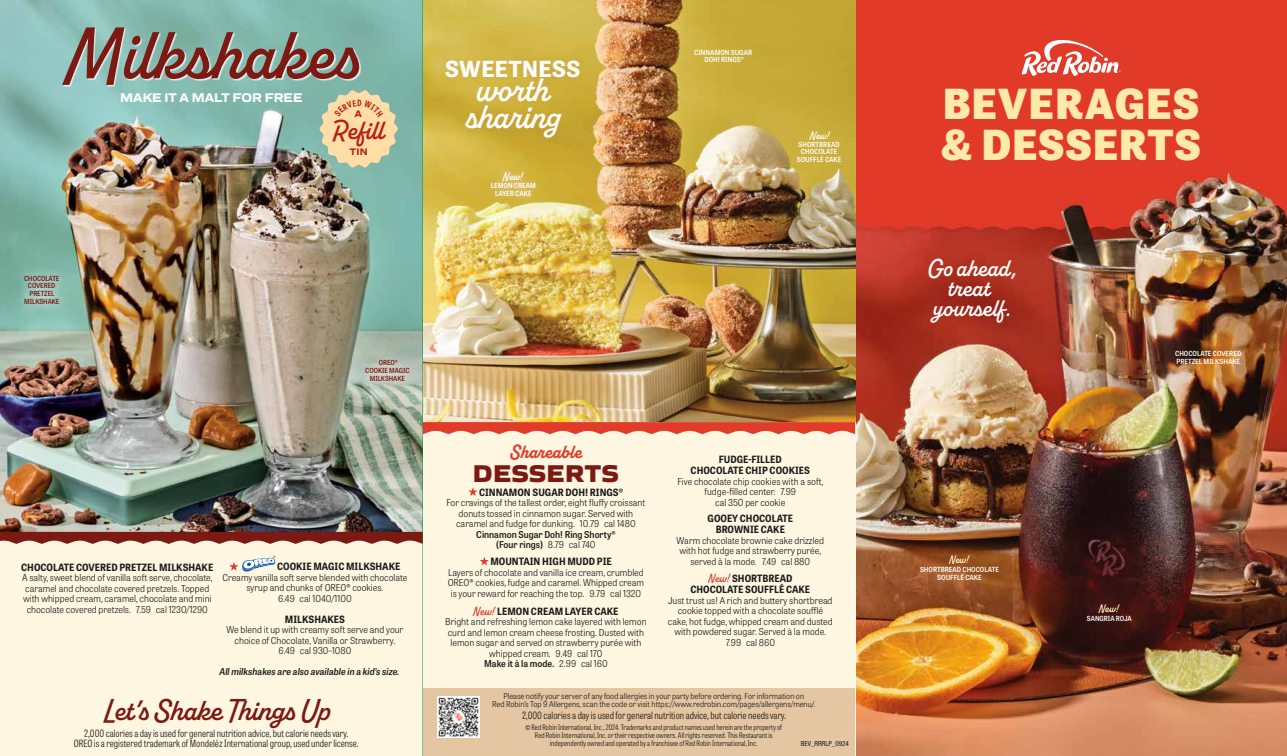
<style>
.page{position:relative;width:1287px;height:756px;background:#fff}
.page>*{position:absolute;margin:0;border:0;box-sizing:border-box;transform-origin:0 0}
.t1{font:600 73.8px "Alkaline";color:#7c1912}
.t2{font:900 44.9px/41px "Tenso";letter-spacing:.03em;color:#ffeaab}
.t3{font:600 36px/26.5px "Alkaline";color:#fff}
.t4{font:600 30.5px "Alkaline";color:#7c1912}
.t5{font:600 27.6px "Alkaline";color:#b51f11}
.t6{font:600 25px/20px "Alkaline";letter-spacing:.005em;color:#fff;text-align:center}
.t7{font:800 25px "Gomme Sans";letter-spacing:.01em;color:#7c1912}
.t8{font:700 24px "Tenso";letter-spacing:.02em;color:#fff}
.t9{font:700 19.5px "Alkaline";letter-spacing:.01em;color:#e13b29}
.t10{font:700 13px "Gomme Sans";color:#fff}
.t11{font:600 11px "Alkaline";letter-spacing:.005em;color:#fff5ca}
.t12{font:600 11px "Alkaline";letter-spacing:.02em;color:#fff}
.t13{font:700 10px/11px "Tablet Gothic Narrow";color:#1c1c1a;text-align:center}
.t14{font:300 10px/10px "Tablet Gothic Condensed";color:#1c1c1a;text-align:center}
.t15{font:700 9.7px "Gomme Sans";color:#b51f11}
.t16{font:9.5px/10.5px "Tablet Gothic Narrow Lt";color:#1c1c1a;text-align:center}
.t17{font:9.5px/10.5px "Tablet Gothic Narrow Sb";color:#1c1c1a;text-align:center}
.t18{font:italic 600 9.5px "Tablet Gothic Narrow";color:#1c1c1a}
.t19{font:8px/8px "Tablet Gothic Narrow Lt";color:#1c1c1a;text-align:center}
.t20{font:300 7.5px/8px "Tablet Gothic Condensed";color:#1c1c1a;text-align:center}
.t21{font:7px/7.8px "Tablet Gothic Narrow Sb";color:#fff;text-align:center}
.t22{font:7px/7.8px "Tablet Gothic Narrow Sb";letter-spacing:-.01em;color:#7c1912;text-align:center}
.t23{font:condensed 7px "Helvetica Neue";color:#1c1c1a}
.s1{font-family:"Tablet Gothic Narrow Lt"}
.s2{font-family:"Alkaline";font-weight:600;font-size:12px;color:#e13b29}
</style>
<div class="page">
<div style="left:0;top:459px;width:423px;height:297px;background:#fff7e2"></div>
<img style="left:0;top:0;width:422px;height:532px">
<img style="left:856px;top:0;width:431px;height:756px">
<div style="left:62px;top:28px;width:299px;height:59px;background:#fff;opacity:.75"></div>
<svg style="left:356px;top:350px;width:63px;height:41px;background:#b5c2b7"></svg>
<svg style="left:15px;top:265px;width:53px;height:49px;background:#8ec0b3"></svg>
<svg style="left:1022px;top:40px;width:99px;height:36px"></svg>
<svg style="left:0;top:532px;width:422px;height:12px;background:#934036"></svg>
<hr style="left:422px;top:0;width:2px;height:756px;background:#009740">
<hr style="left:854px;top:0;width:2px;height:756px;background:#009740">
<img style="left:423px;top:0;width:432px;height:422px">
<svg style="left:486px;top:167px;width:55px;height:34px;background:#d4b548"></svg>
<div style="left:440px;top:54px;width:146px;height:89px;background:#d2833c;opacity:.3"></div>
<div style="left:423px;top:422px;width:432px;height:334px;background:#fff7e2"></div>
<div style="left:423px;top:689px;width:432px;height:67px;background:#e4c6a2"></div>
<svg style="left:423px;top:422px;width:432px;height:12px;background:#e55a47"></svg>
<svg style="left:229px;top:556px;width:46px;height:15px"></svg>
<svg style="left:469px;top:488px;width:8px;height:8px"></svg>
<svg style="left:480px;top:557px;width:9px;height:8px"></svg>
<img style="left:438px;top:697px;width:41px;height:40px">
<svg style="left:320px;top:90px;width:78px;height:78px;background:#dbd0a6"></svg>
<h1 class="t1" style="left:67px;top:9px;width:291px">Milkshakes</h1>
<h3 class="t10" style="left:120px;top:87px;width:184px">MAKE IT A MALT FOR FREE</h3>
<p class="t15" style="left:355px;top:106px;width:9px">A</p>
<p class="t22" style="left:24px;top:274px;width:37px">CHOCOLATE<br>COVERED<br>PRETZEL<br>MILKSHAKE</p>
<h3 class="t5" style="left:332px;top:113px;width:54px">Refill</h3>
<p class="t15" style="left:350px;top:144px;width:19px">TIN</p>
<p class="t22" style="left:365px;top:359px;width:46px">OREO®<br>COOKIE MAGIC<br>MILKSHAKE</p>
<p class="t13" style="left:277px;top:561px;width:125px">COOKIE MAGIC MILKSHAKE</p>
<p class="t16" style="left:223px;top:572px;width:186px">Creamy vanilla soft serve blended with chocolate syrup and chunks of OREO® cookies.<br>6.49 cal 1040/1100</p>
<p class="t13" style="left:285px;top:613px;width:62px">MILKSHAKES</p>
<p class="t16" style="left:227px;top:624px;width:178px">We blend it up with creamy soft serve and your choice of Chocolate, Vanilla or Strawberry.<br>6.49 cal 930–1080</p>
<p class="t18" style="left:219px;top:664px;width:182px">All milkshakes are also available in a kid’s size.</p>
<p class="t13" style="left:21px;top:561px;width:194px">CHOCOLATE COVERED PRETZEL MILKSHAKE</p>
<p class="t16" style="left:22px;top:572px;width:192px">A salty, sweet blend of vanilla soft serve, chocolate, caramel and chocolate covered pretzels. Topped with whipped cream, caramel, chocolate and mini chocolate covered pretzels. 7.59 cal 1230/1290</p>
<h3 class="t4" style="left:104px;top:691px;width:226px">Let’s Shake Things Up</h3>
<p class="t14" style="left:74px;top:728px;width:287px">2,000 calories a day is used for general nutrition advice, but calorie needs vary.<br>OREO is a registered trademark of Mondeléz International group, used under license.</p>
<h3 class="t8" style="left:445px;top:55px;width:137px">SWEETNESS</h3>
<h3 class="t3" style="left:466px;top:78px;width:94px">worth sharing</h3>
<p class="t12" style="left:503px;top:170px;width:20px">New!</p>
<p class="t21" style="left:491px;top:181px;width:47px">LEMON CREAM<br>LAYER CAKE</p>
<p class="t21" style="left:694px;top:48px;width:59px">CINNAMON SUGAR<br>DOH! RINGS®</p>
<p class="t12" style="left:810px;top:128px;width:20px">New!</p>
<p class="t21" style="left:797px;top:140px;width:46px">SHORTBREAD<br>CHOCOLATE<br>SOUFFLÉ CAKE</p>
<h3 class="t9" style="left:510px;top:439px;width:73px">Shareable</h3>
<h3 class="t7" style="left:473px;top:453px;width:148px">DESSERTS</h3>
<p class="t13" style="left:479px;top:486px;width:146px">CINNAMON SUGAR DOH! RINGS®</p>
<p class="t16" style="left:446px;top:497px;width:201px">For cravings of the tallest order, eight fluffy croissant donuts tossed in cinnamon sugar. Served with caramel and fudge for dunking. 10.79 cal 1480</p>
<p class="t17" style="left:476px;top:529px;width:141px">Cinnamon Sugar Doh! Ring Shorty® (Four rings) <span class="s1">8.79 cal 740</span></p>
<p class="t13" style="left:490px;top:556px;width:123px">MOUNTAIN HIGH MUDD PIE</p>
<p class="t16" style="left:448px;top:567px;width:198px">Layers of chocolate and vanilla ice cream, crumbled<br>OREO® cookies, fudge and caramel. Whipped cream is your reward for reaching the top. 9.79 cal 1320</p>
<p class="t13" style="left:473px;top:605px;width:147px"><span class="s2">New!</span> LEMON CREAM LAYER CAKE</p>
<p class="t16" style="left:445px;top:616px;width:203px">Bright and refreshing lemon cake layered with lemon curd and lemon cream cheese frosting. Dusted with lemon sugar and served on strawberry purée with whipped cream. 9.49 cal 170</p>
<p class="t17" style="left:484px;top:658px;width:125px">Make it à la mode. <span class="s1">2.99 cal 160</span></p>
<p class="t13" style="left:691px;top:454px;width:121px">FUDGE-FILLED<br>CHOCOLATE CHIP COOKIES</p>
<p class="t16" style="left:677px;top:476px;width:147px">Five chocolate chip cookies with a soft, fudge-filled center. 7.99<br>cal 350 per cookie</p>
<p class="t13" style="left:708px;top:513px;width:87px">GOOEY CHOCOLATE<br>BROWNIE CAKE</p>
<p class="t16" style="left:677px;top:535px;width:149px">Warm chocolate brownie cake drizzled with hot fudge and strawberry purée, served à la mode. 7.49 cal 880</p>
<p class="t13" style="left:690px;top:572px;width:121px"><span class="s2">New!</span> SHORTBREAD<br>CHOCOLATE SOUFFLÉ CAKE</p>
<p class="t16" style="left:668px;top:594px;width:166px">Just trust us! A rich and buttery shortbread cookie topped with a chocolate soufflé cake, hot fudge, whipped cream and dusted with powdered sugar. Served à la mode.<br>7.99 cal 860</p>
<p class="t19" style="left:492px;top:692px;width:325px">Please notify your server of any food allergies in your party before ordering. For information on<br>Red Robin’s Top 9 Allergens, scan the code or visit https://www.redrobin.com/pages/allergens/menu/.</p>
<p class="t20" style="left:525px;top:723px;width:258px">© Red Robin International, Inc., 2024. Trademarks and product names used herein are the property of<br>Red Robin International, Inc. or their respective owners. All rights reserved. This Restaurant is independently owned and operated by a franchisee of Red Robin International, Inc.</p>
<p class="t14" style="left:522px;top:710px;width:266px">2,000 calories a day is used for general nutrition advice, but calorie needs vary.</p>
<p class="t23" style="left:801px;top:740px;width:49px">BEV_RRRLP_0924</p>
<h2 class="t2" style="left:941px;top:83px;width:261px">BEVERAGES &amp; DESSERTS</h2>
<h3 class="t6" style="left:927px;top:259px;width:91px">Go ahead, treat yourself.</h3>
<p class="t21" style="left:1175px;top:350px;width:68px;text-align:left">CHOCOLATE COVERED<br>PRETZEL MILKSHAKE</p>
<p class="t11" style="left:949px;top:553px;width:20px">New!</p>
<p class="t21" style="left:920px;top:566px;width:80px">SHORTBREAD CHOCOLATE<br>SOUFFLÉ CAKE</p>
<p class="t11" style="left:1099px;top:602px;width:20px">New!</p>
<p class="t21" style="left:1087px;top:615px;width:46px">SANGRIA ROJA</p>
</div>
